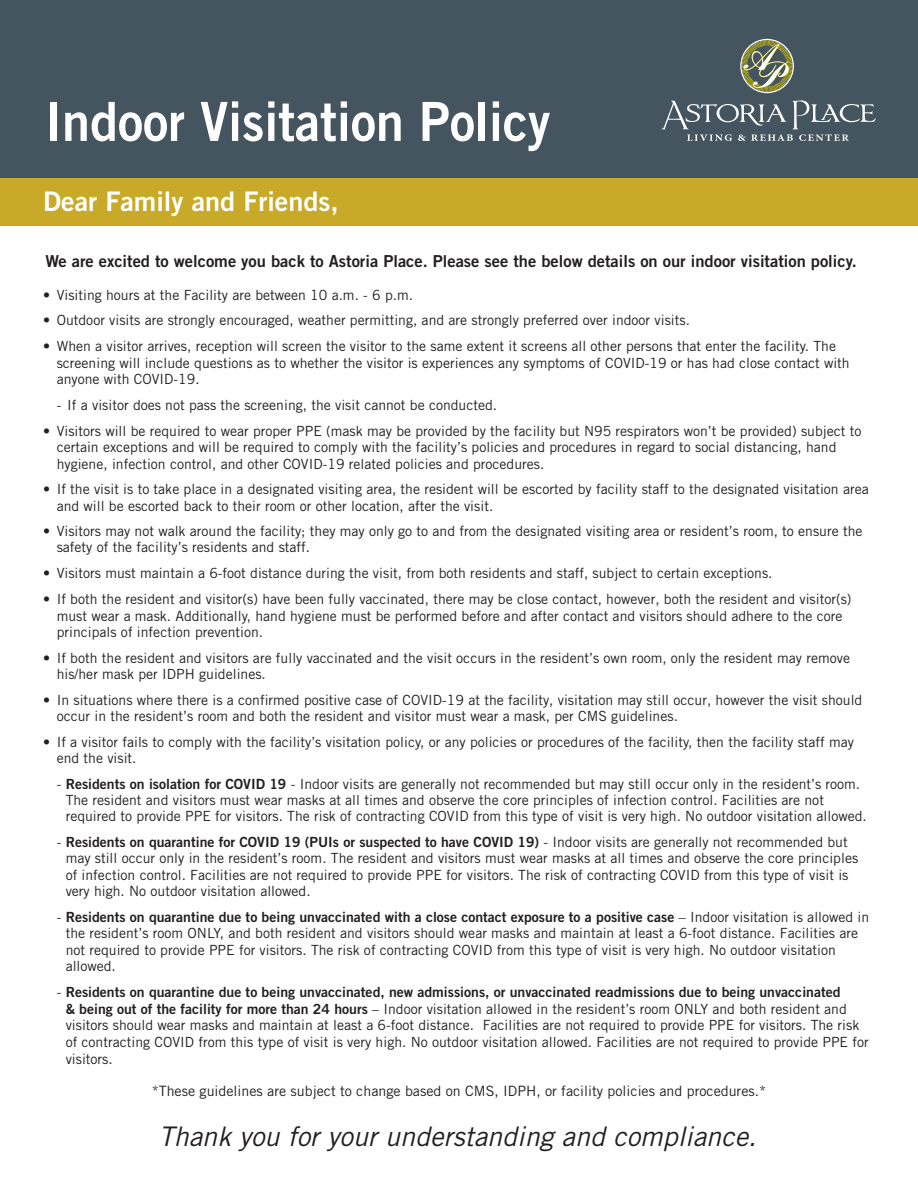
<style>
.page{position:relative;width:918px;height:1188px;background:#fff}
.page>*{position:absolute;margin:0;border:0;box-sizing:border-box;transform-origin:0 0}
.t1{font:54px "Trade Gothic LT Std Bd 2";color:#fff;scale:.93 1}
.t2{font:italic 27px "Trade Gothic LT Std";color:#231f20}
.t3{font:27px "Trade Gothic LT Std Bd 2";color:#fff}
.t4{font:16.5px "Trade Gothic LT Std Bd 2";color:#231f20}
.t5{font:14.25px "Trade Gothic LT Std";color:#231f20}
.t6{font:14.1px/16.5px "Trade Gothic LT Std";color:#231f20}
.t7{font:14.1px "Trade Gothic LT Std Bd 2";color:#231f20}
.s1{font-family:"Trade Gothic LT Std Bd 2"}
.s2{font-family:"Trade Gothic LT Std"}
</style>
<div class="page">
<div style="left:0;top:176px;width:918px;height:50px;background:#c8a928"></div>
<div style="left:0;top:0;width:918px;height:177px;background:#45555f"></div>
<div style="left:741px;top:40px;width:52px;height:52px;border:6px dashed #d6c501;border-radius:50%"></div>
<svg style="left:661px;top:100px;width:215px;height:41px"></svg>
<div style="left:740px;top:39px;width:54px;height:54px;border:1px solid #fff;border-radius:50%"></div>
<svg style="left:744px;top:44px;width:45px;height:44px"></svg>
<h1 class="t1" style="left:45px;top:88px;width:544px">Indoor Visitation Policy</h1>
<h2 class="t3" style="left:43px;top:184px;width:297px">Dear Family and Friends,</h2>
<p class="t4" style="left:45px;top:251px;width:813px">We are excited to welcome you back to Astoria Place. Please see the below details on our indoor visitation policy.</p>
<p class="t6" style="left:43px;top:286px;width:371px">• Visiting hours at the Facility are between 10 a.m. - 6 p.m.</p>
<p class="t6" style="left:43px;top:312px;width:648px">• Outdoor visits are strongly encouraged, weather permitting, and are strongly preferred over indoor visits.</p>
<p class="t6" style="left:57px;top:338px;width:795px;text-indent:-14px">• When a visitor arrives, reception will screen the visitor to the same extent it screens all other persons that enter the facility. The screening will include questions as to whether the visitor is experiences any symptoms of COVID-19 or has had close contact with anyone with COVID-19.</p>
<p class="t6" style="left:57px;top:396px;width:442px">- If a visitor does not pass the screening, the visit cannot be conducted.</p>
<p class="t6" style="left:57px;top:422px;width:806px;text-indent:-14px">• Visitors will be required to wear proper PPE (mask may be provided by the facility but N95 respirators won’t be provided) subject to certain exceptions and will be required to comply with the facility’s policies and procedures in regard to social distancing, hand hygiene, infection control, and other COVID-19 related policies and procedures.</p>
<p class="t6" style="left:57px;top:481px;width:814px;line-height:16px;text-indent:-14px">• If the visit is to take place in a designated visiting area, the resident will be escorted by facility staff to the designated visitation area and will be escorted back to their room or other location, after the visit.</p>
<p class="t6" style="left:57px;top:523px;width:807px;line-height:16px;text-indent:-14px">• Visitors may not walk around the facility; they may only go to and from the designated visiting area or resident’s room, to ensure the safety of the facility’s residents and staff.</p>
<p class="t6" style="left:43px;top:565px;width:731px">• Visitors must maintain a 6-foot distance during the visit, from both residents and staff, subject to certain exceptions.</p>
<p class="t6" style="left:57px;top:591px;width:796px;text-indent:-14px">• If both the resident and visitor(s) have been fully vaccinated, there may be close contact, however, both the resident and visitor(s) must wear a mask. Additionally, hand hygiene must be performed before and after contact and visitors should adhere to the core principals of infection prevention.</p>
<p class="t6" style="left:57px;top:650px;width:795px;line-height:16px;text-indent:-14px">• If both the resident and visitors are fully vaccinated and the visit occurs in the resident’s own room, only the resident may remove his/her mask per IDPH guidelines.</p>
<p class="t6" style="left:57px;top:692px;width:807px;line-height:16px;text-indent:-14px">• In situations where there is a confirmed positive case of COVID-19 at the facility, visitation may still occur, however the visit should occur in the resident’s room and both the resident and visitor must wear a mask, per CMS guidelines.</p>
<p class="t6" style="left:57px;top:733px;width:799px;line-height:16px;text-indent:-14px">• If a visitor fails to comply with the facility’s visitation policy, or any policies or procedures of the facility, then the facility staff may end the visit.</p>
<p class="t6" style="left:66px;top:775px;width:803px;text-indent:-9px">- <span class="s1">Residents on isolation for COVID 19</span> - Indoor visits are generally not recommended but may still occur only in the resident’s room.<br>The resident and visitors must wear masks at all times and observe the core principles of infection control. Facilities are not required to provide PPE for visitors. The risk of contracting COVID from this type of visit is very high. No outdoor visitation allowed.</p>
<p class="t7" style="left:57px;top:833px;width:793px"><span class="s2">-</span> Residents on quarantine for COVID 19 (PUIs or suspected to have COVID 19) <span class="s2">- Indoor visits are generally not recommended but</span></p>
<p class="t6" style="left:66px;top:849px;width:794px">may still occur only in the resident’s room. The resident and visitors must wear masks at all times and observe the core principles of infection control. Facilities are not required to provide PPE for visitors. The risk of contracting COVID from this type of visit is very high. No outdoor visitation allowed.</p>
<p class="t7" style="left:57px;top:908px;width:814px"><span class="s2">-</span> Residents on quarantine due to being unvaccinated with a close contact exposure to a positive case <span class="s2">– Indoor visitation is allowed in</span></p>
<p class="t6" style="left:66px;top:925px;width:794px">the resident’s room ONLY, and both resident and visitors should wear masks and maintain at least a 6-foot distance. Facilities are not required to provide PPE for visitors. The risk of contracting COVID from this type of visit is very high. No outdoor visitation allowed.</p>
<p class="t7" style="left:57px;top:983px;width:785px"><span class="s2">-</span> Residents on quarantine due to being unvaccinated, new admissions, or unvaccinated readmissions due to being unvaccinated</p>
<p class="t6" style="left:66px;top:1000px;width:805px"><span class="s1">&amp; being out of the facility for more than 24 hours</span> – Indoor visitation allowed in the resident’s room ONLY and both resident and visitors should wear masks and maintain at least a 6-foot distance. Facilities are not required to provide PPE for visitors. The risk of contracting COVID from this type of visit is very high. No outdoor visitation allowed. Facilities are not required to provide PPE for visitors.</p>
<p class="t5" style="left:152px;top:1082px;width:616px">*These guidelines are subject to change based on CMS, IDPH, or facility policies and procedures.*</p>
<h2 class="t2" style="left:159px;top:1120px;width:599px">Thank you for your understanding and compliance.</h2>
</div>
